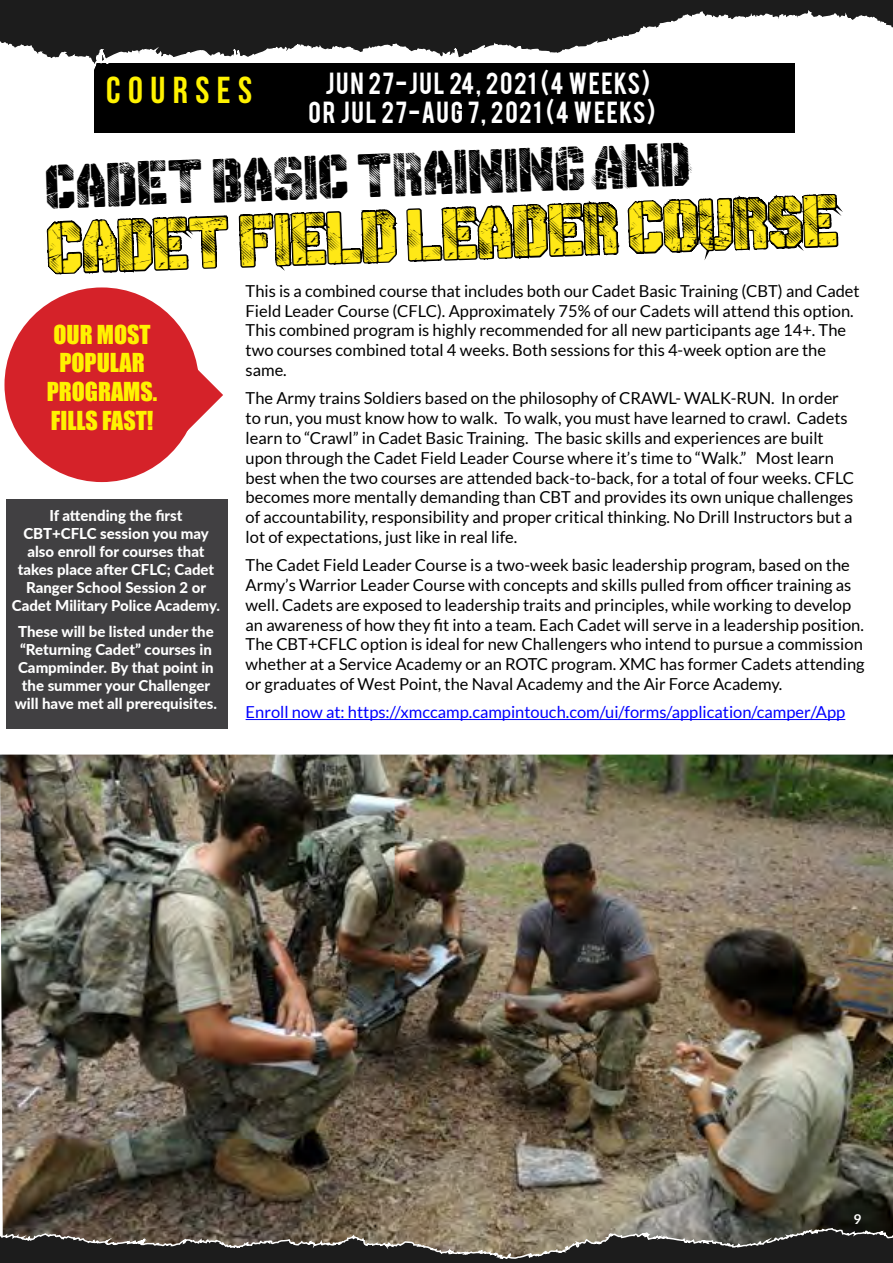
<style>
.page{position:relative;width:893px;height:1263px;background:#fff}
.page>*{position:absolute;margin:0;border:0;box-sizing:border-box;transform-origin:0 0}
.t1{font:700 37.5px "Bebas Neue";letter-spacing:.2em;color:#fff200}
.t2{font:34.5px "Gimme Danger";color:#ffe816}
.t3{font:30px "Gimme Danger";color:#000}
.t4{font:24px/28.8px "Bebas";letter-spacing:.065em;color:#fff;text-align:center}
.t5{font:24px/28.8px "Impact";color:#fff200;text-align:center}
.t6{font:16.5px/19.8px "Lato";color:#000}
.t7{font:16.5px "Lato";color:#00f}
.t8{font:800 15px/18px "Lato";color:#fff;text-align:center}
.t9{font:700 13.5px "Lato";color:#fff}
</style>
<div class="page">
<hr style="left:246px;top:719px;width:599px;height:1px;background:#00f">
<svg style="left:46px;top:132px;width:797px;height:311px"></svg>
<div style="left:5px;top:287px;width:194px;height:195px;background:#d52229;border-radius:50%"></div>
<div style="left:94px;top:63px;width:701px;height:69px;background:#000"></div>
<img style="left:0;top:754px;width:893px;height:434px">
<div style="left:6px;top:500px;width:222px;height:229px;background:#414042"></div>
<svg style="left:0;top:0;width:893px;height:70px"></svg>
<svg style="left:0;top:1188px;width:893px;height:75px;background:#595247"></svg>
<h1 class="t1" style="left:106px;top:70px;width:148px">COURSES</h1>
<h3 class="t4" style="left:309px;top:67px;width:348px">JUN 27-JUL 24, 2021 (4 WEEKS)<br>OR JUL 27-AUG 7, 2021 (4 WEEKS)</h3>
<h3 class="t3" style="left:44px;top:170px;width:647px;rotate:-2deg">CADET BASIC TRAINING and</h3>
<h2 class="t2" style="left:46px;top:229px;width:793px;rotate:-2deg">CADET FIELD LEADER COURSE</h2>
<h3 class="t5" style="left:47px;top:319px;width:112px">OUR MOST<br>POPULAR<br>PROGRAMS.<br>FILLS FAST!</h3>
<p class="t8" style="left:12px;top:505px;width:210px">If attending the first<br>CBT+CFLC session you may also enroll for courses that takes place after CFLC; Cadet<br>Ranger School Session 2 or<br>Cadet Military Police Academy.</p>
<p class="t8" style="left:15px;top:622px;width:204px">These will be listed under the “Returning Cadet” courses in<br>Campminder. By that point in the summer your Challenger will have met all prerequisites.</p>
<p class="t6" style="left:246px;top:281px;width:616px">This is a combined course that includes both our Cadet Basic Training (CBT) and Cadet Field Leader Course (CFLC). Approximately 75% of our Cadets will attend this option.<br>This combined program is highly recommended for all new participants age 14+. The two courses combined total 4 weeks. Both sessions for this 4-week option are the same.</p>
<p class="t6" style="left:246px;top:388px;width:610px">The Army trains Soldiers based on the philosophy of CRAWL- WALK-RUN. In order to run, you must know how to walk. To walk, you must have learned to crawl. Cadets learn to “Crawl” in Cadet Basic Training. The basic skills and experiences are built upon through the Cadet Field Leader Course where it’s time to “Walk.” Most learn best when the two courses are attended back-to-back, for a total of four weeks. CFLC becomes more mentally demanding than CBT and provides its own unique challenges of accountability, responsibility and proper critical thinking. No Drill Instructors but a lot of expectations, just like in real life.</p>
<p class="t6" style="left:246px;top:555px;width:621px">The Cadet Field Leader Course is a two-week basic leadership program, based on the Army’s Warrior Leader Course with concepts and skills pulled from officer training as well. Cadets are exposed to leadership traits and principles, while working to develop an awareness of how they fit into a team. Each Cadet will serve in a leadership position.<br>The CBT+CFLC option is ideal for new Challengers who intend to pursue a commission whether at a Service Academy or an ROTC program. XMC has former Cadets attending or graduates of West Point, the Naval Academy and the Air Force Academy.</p>
<p class="t7" style="left:246px;top:703px;width:601px">Enroll now at: https://xmccamp.campintouch.com/ui/forms/application/camper/App</p>
<p class="t9" style="left:853px;top:1211px;width:9px">9</p>
</div>
